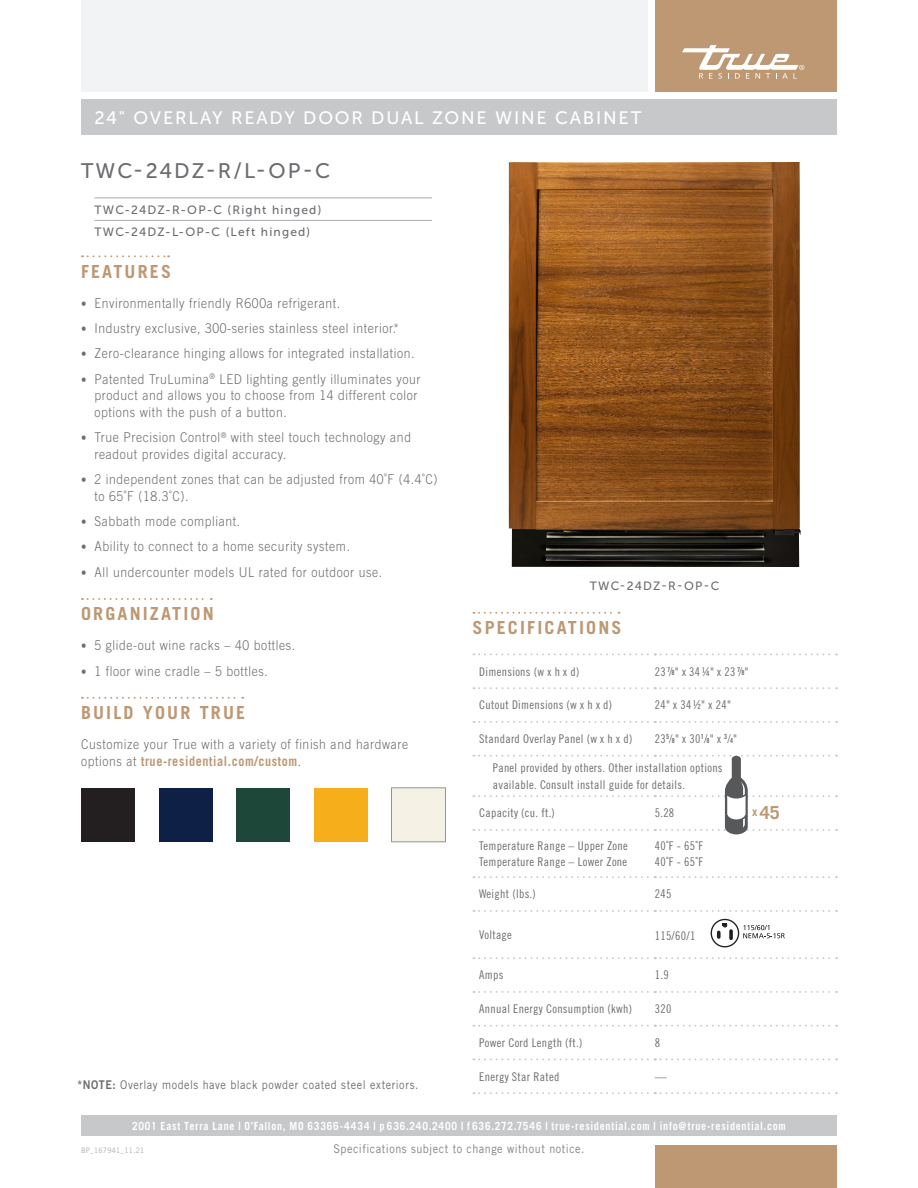
<style>
.page{position:relative;width:918px;height:1188px;background:#fff}
.page>*{position:absolute;margin:0;border:0;box-sizing:border-box;transform-origin:0 0}
.Model{font:21px "Museo Sans 500";letter-spacing:.1em;color:#6c6d70}
.Subheads_w_dotted_ru{font:700 18px "Trade Gothic LT Std";letter-spacing:.12em;color:#bd9873}
.Model_header_gray_ba{font:18px "Museo Sans 500";letter-spacing:.1em;color:#fff}
.body_text{font:300 13.5px/16.5px "Trade Gothic LT Std";letter-spacing:.05em;color:#6c6d70;scale:.9 1}
.body_text_table{font:12px/16.5px "Trade Gothic LT Std Cn 18";letter-spacing:.025em;color:#6c6d70}
._2-line_Nomenclature{font:12px "Museo Sans 500";letter-spacing:.1em;color:#6c6d70}
.footer_text{font:12px "Trade Gothic LT Std";letter-spacing:.05em;color:#6c6d70;scale:.9 1}
.t1{font:12px "Trade Gothic LT Std";letter-spacing:.045em;color:#808285;scale:.9 1}
.Model_Caption{font:12px "Museo Sans 500";letter-spacing:.1em;color:#6c6d70}
.t2{font:700 11.25px "Trade Gothic LT Std";letter-spacing:.075em;color:#fff;scale:.9 1}
.t3{font:7.5px "Trade Gothic LT Std";letter-spacing:.05em;color:#a8a9ad;scale:.9 1}
.s1{font-size:12px}
.s2{font-weight:700;color:#bd9873}
.s3{font-family:"Trade Gothic LT Std Bd 2"}
.s4{font-family:"Trade Gothic LT Std";font-weight:300}
.s5{font-family:"Trade Gothic LT Std Bd Cn 20";font-size:7.05px}
</style>
<div class="page">
<div style="left:656px;top:0;width:181px;height:92px;background:#bd9873"></div>
<div style="left:81px;top:0;width:567px;height:92px;background:#f2f3f4"></div>
<svg style="left:682px;top:45px;width:122px;height:34px"></svg>
<div style="left:656px;top:1145px;width:181px;height:43px;background:#bd9873"></div>
<div style="left:81px;top:1116px;width:756px;height:20px;background:#c7c8ca"></div>
<div style="left:81px;top:100px;width:756px;height:35px;background:#c7c8ca"></div>
<svg style="left:473px;top:612px;width:147px;height:2px"></svg>
<svg style="left:473px;top:653px;width:364px;height:2px"></svg>
<svg style="left:473px;top:687px;width:364px;height:2px"></svg>
<svg style="left:473px;top:721px;width:364px;height:2px"></svg>
<svg style="left:473px;top:876px;width:364px;height:2px"></svg>
<svg style="left:473px;top:910px;width:364px;height:2px"></svg>
<svg style="left:473px;top:957px;width:364px;height:2px"></svg>
<svg style="left:473px;top:991px;width:364px;height:2px"></svg>
<svg style="left:473px;top:1025px;width:364px;height:2px"></svg>
<svg style="left:473px;top:1058px;width:364px;height:2px"></svg>
<svg style="left:473px;top:1092px;width:364px;height:2px"></svg>
<svg style="left:743px;top:925px;width:42px;height:13px"></svg>
<div style="left:711px;top:919px;width:28px;height:28px;border:1px solid #231f20;border-radius:50%"></div>
<svg style="left:717px;top:923px;width:16px;height:15px"></svg>
<hr style="left:94px;top:198px;width:338px;height:1px;background:#a8a9ad">
<hr style="left:94px;top:220px;width:338px;height:1px;background:#a8a9ad">
<svg style="left:82px;top:255px;width:87px;height:2px"></svg>
<svg style="left:82px;top:598px;width:130px;height:2px"></svg>
<svg style="left:82px;top:697px;width:161px;height:2px"></svg>
<div style="left:81px;top:788px;width:54px;height:54px;background:#231f20"></div>
<div style="left:159px;top:788px;width:54px;height:54px;background:#0f2047"></div>
<div style="left:236px;top:788px;width:54px;height:54px;background:#1d4739"></div>
<div style="left:314px;top:788px;width:54px;height:54px;background:#f6ae1a"></div>
<div style="left:391px;top:788px;width:55px;height:54px;background:#f5f2e5;border:1px solid #939598"></div>
<img style="left:509px;top:162px;width:292px;height:405px">
<svg style="left:473px;top:755px;width:364px;height:79px"></svg>
<p class="Model_header_gray_ba" style="left:94px;top:108px;width:548px">24" OVERLAY READY DOOR DUAL ZONE WINE CABINET</p>
<p class="Model" style="left:81px;top:159px;width:251px">TWC-24DZ-R/L-OP-C</p>
<p class="_2-line_Nomenclature" style="left:94px;top:203px;width:228px">TWC-24DZ-R-OP-C (Right hinged)</p>
<p class="_2-line_Nomenclature" style="left:94px;top:226px;width:217px">TWC-24DZ-L-OP-C (Left hinged)</p>
<p class="Subheads_w_dotted_ru" style="left:81px;top:260px;width:92px">FEATURES</p>
<p class="body_text" style="left:81px;top:294px;width:289px"><span class="s1">•</span> Environmentally friendly R600a refrigerant.</p>
<p class="body_text" style="left:81px;top:320px;width:355px"><span class="s1">•</span> Industry exclusive, 300-series stainless steel interior.*</p>
<p class="body_text" style="left:81px;top:345px;width:372px"><span class="s1">•</span> Zero-clearance hinging allows for integrated installation.</p>
<p class="body_text" style="left:94px;top:371px;width:364px;text-indent:-14px"><span class="s1">•</span> Patented TruLumina<sup>®</sup> LED lighting gently illuminates your product and allows you to choose from 14 different color options with the push of a button.</p>
<p class="body_text" style="left:94px;top:429px;width:353px;text-indent:-14px"><span class="s1">•</span> True Precision Control<sup>®</sup> with steel touch technology and readout provides digital accuracy.</p>
<p class="body_text" style="left:94px;top:471px;width:383px;text-indent:-14px"><span class="s1">•</span> 2 independent zones that can be adjusted from 40˚F (4.4˚C) to 65˚F (18.3˚C).</p>
<p class="body_text" style="left:81px;top:513px;width:178px"><span class="s1">•</span> Sabbath mode compliant.</p>
<p class="body_text" style="left:81px;top:538px;width:300px"><span class="s1">•</span> Ability to connect to a home security system.</p>
<p class="body_text" style="left:81px;top:564px;width:336px"><span class="s1">•</span> All undercounter models UL rated for outdoor use.</p>
<p class="Subheads_w_dotted_ru" style="left:81px;top:603px;width:134px">ORGANIZATION</p>
<p class="body_text" style="left:81px;top:637px;width:240px"><span class="s1">•</span> 5 glide-out wine racks – 40 bottles.</p>
<p class="body_text" style="left:81px;top:662px;width:209px"><span class="s1">•</span> 1 floor wine cradle – 5 bottles.</p>
<p class="Subheads_w_dotted_ru" style="left:81px;top:702px;width:166px">BUILD YOUR TRUE</p>
<p class="body_text" style="left:81px;top:736px;width:365px">Customize your True with a variety of finish and hardware options at <span class="s2">true-residential.com/custom</span>.</p>
<p class="footer_text" style="left:77px;top:1077px;width:381px"><span class="s3">*NOTE:</span> Overlay models have black powder coated steel exteriors.</p>
<p class="Model_Caption" style="left:590px;top:579px;width:131px">TWC-24DZ-R-OP-C</p>
<p class="Subheads_w_dotted_ru" style="left:472px;top:617px;width:151px">SPECIFICATIONS</p>
<p class="body_text_table" style="left:479px;top:663px;width:102px">Dimensions (w x h x d)</p>
<p class="body_text_table" style="left:655px;top:663px;width:95px">23 <sup>7</sup><span class="s4">/</span><span class="s5">8</span>" x 341/4" x 23 <sup>7</sup><span class="s4">/</span><span class="s5">8</span>"</p>
<p class="body_text_table" style="left:479px;top:697px;width:135px">Cutout Dimensions (w x h x d)</p>
<p class="body_text_table" style="left:655px;top:697px;width:78px">24" x 341/2" x 24"</p>
<p class="body_text_table" style="left:479px;top:730px;width:155px">Standard Overlay Panel (w x h x d)</p>
<p class="body_text_table" style="left:655px;top:730px;width:84px">23<sup>5</sup><span class="s4">/</span><span class="s5">8</span>" x 30<sup>1</sup><span class="s4">/</span><span class="s5">8</span>" x <sup>3</sup><span class="s4">/</span><span class="s5">4</span>"</p>
<p class="body_text_table" style="left:493px;top:759px;width:231px">Panel provided by others. Other installation options available. Consult install guide for details.</p>
<p class="body_text_table" style="left:479px;top:805px;width:77px">Capacity (cu. ft.)</p>
<p class="body_text_table" style="left:655px;top:805px;width:21px">5.28</p>
<p class="body_text_table" style="left:479px;top:837px;width:150px">Temperature Range – Upper Zone</p>
<p class="body_text_table" style="left:479px;top:853px;width:150px">Temperature Range – Lower Zone</p>
<p class="Subheads_w_dotted_ru" style="left:752px;top:802px;width:29px"><sup>x</sup>45</p>
<p class="body_text_table" style="left:655px;top:837px;width:50px">40˚F - 65˚F</p>
<p class="body_text_table" style="left:655px;top:853px;width:50px">40˚F - 65˚F</p>
<p class="body_text_table" style="left:479px;top:886px;width:58px">Weight (lbs.)</p>
<p class="body_text_table" style="left:655px;top:886px;width:18px">245</p>
<p class="body_text_table" style="left:479px;top:926px;width:34px">Voltage</p>
<p class="body_text_table" style="left:655px;top:927px;width:42px">115/60/1</p>
<p class="body_text_table" style="left:479px;top:967px;width:26px">Amps</p>
<p class="body_text_table" style="left:655px;top:967px;width:15px">1.9</p>
<p class="body_text_table" style="left:479px;top:1000px;width:154px">Annual Energy Consumption (kwh)</p>
<p class="body_text_table" style="left:655px;top:1000px;width:18px">320</p>
<p class="body_text_table" style="left:479px;top:1034px;width:105px">Power Cord Length (ft.)</p>
<p class="body_text_table" style="left:655px;top:1034px;width:7px">8</p>
<p class="body_text_table" style="left:479px;top:1068px;width:82px">Energy Star Rated</p>
<p class="body_text_table" style="left:655px;top:1068px;width:13px">—</p>
<p class="t2" style="left:132px;top:1119px;width:728px">2001 East Terra Lane | O’Fallon, MO 63366-4434 | p 636.240.2400 | f 636.272.7546 | true-residential.com | info@true-residential.com</p>
<p class="t3" style="left:81px;top:1146px;width:72px">BP_167941_11.21</p>
<p class="t1" style="left:333px;top:1142px;width:281px">Specifications subject to change without notice.</p>
</div>
